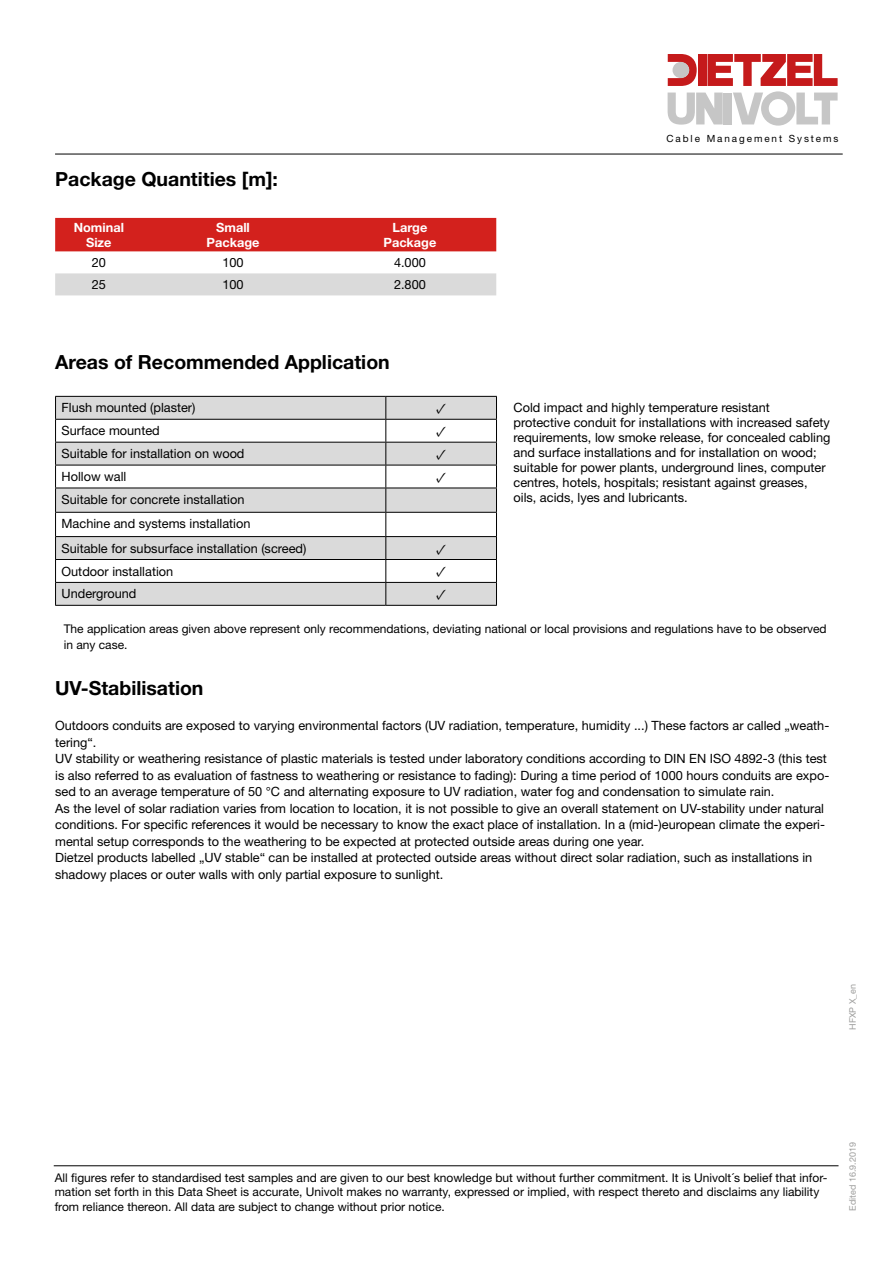
<style>
.page{position:relative;width:893px;height:1263px;background:#fff}
.page>*{position:absolute;margin:0;border:0;box-sizing:border-box;transform-origin:0 0}
.t1{font:700 19.5px "Helvetica Neue";color:#000}
.t2{font:15px "Minion Pro";color:#000}
.t3{font:12.75px/16.5px "Helvetica Neue";color:#000}
.t4{font:700 12.75px/15px "Helvetica Neue";color:#fff;text-align:center}
.t5{font:12px/14.4px "Helvetica Neue";color:#000}
.t6{font:9.9px "Helvetica Neue";letter-spacing:.195em;color:#000}
.t7{font:9px "Helvetica Neue";color:#9d9d9c}
</style>
<div class="page">
<hr style="left:54px;top:1165px;width:784px;height:1px;background:#000">
<hr style="left:55px;top:154px;width:788px;height:1px;background:#000">
<svg style="left:668px;top:54px;width:170px;height:72px"></svg>
<div style="left:55px;top:218px;width:441px;height:33px;background:#d3211d"></div>
<div style="left:55px;top:273px;width:441px;height:22px;background:#dadada"></div>
<svg style="left:56px;top:397px;width:440px;height:208px;fill:#dadada"></svg>
<hr style="left:55px;top:396px;width:331px;height:1px;background:#000">
<hr style="left:386px;top:396px;width:111px;height:1px;background:#000">
<hr style="left:55px;top:419px;width:331px;height:1px;background:#000">
<hr style="left:386px;top:419px;width:111px;height:1px;background:#000">
<hr style="left:55px;top:442px;width:331px;height:1px;background:#000">
<hr style="left:386px;top:442px;width:111px;height:1px;background:#000">
<hr style="left:55px;top:465px;width:331px;height:1px;background:#000">
<hr style="left:386px;top:465px;width:111px;height:1px;background:#000">
<hr style="left:55px;top:488px;width:331px;height:1px;background:#000">
<hr style="left:386px;top:488px;width:111px;height:1px;background:#000">
<hr style="left:55px;top:512px;width:331px;height:1px;background:#000">
<hr style="left:386px;top:512px;width:111px;height:1px;background:#000">
<hr style="left:55px;top:536px;width:331px;height:1px;background:#000">
<hr style="left:386px;top:536px;width:111px;height:1px;background:#000">
<hr style="left:55px;top:559px;width:331px;height:1px;background:#000">
<hr style="left:386px;top:559px;width:111px;height:1px;background:#000">
<hr style="left:55px;top:582px;width:331px;height:1px;background:#000">
<svg style="left:55px;top:397px;width:1px;height:208px"></svg>
<hr style="left:386px;top:582px;width:111px;height:1px;background:#000">
<svg style="left:385px;top:397px;width:1px;height:208px"></svg>
<hr style="left:55px;top:605px;width:331px;height:1px;background:#000">
<hr style="left:386px;top:605px;width:111px;height:1px;background:#000">
<svg style="left:496px;top:397px;width:1px;height:208px"></svg>
<h1 class="t1" style="left:55px;top:167px;width:224px">Package Quantities [m]:</h1>
<p class="t4" style="left:74px;top:220px;width:52px">Nominal<br>Size</p>
<p class="t4" style="left:207px;top:220px;width:54px">Small<br>Package</p>
<p class="t4" style="left:383px;top:220px;width:54px">Large<br>Package</p>
<p class="t3" style="left:92px;top:254px;width:16px">20</p>
<p class="t3" style="left:222px;top:254px;width:23px">100</p>
<p class="t3" style="left:394px;top:254px;width:33px">4.000</p>
<p class="t3" style="left:92px;top:276px;width:16px">25</p>
<p class="t3" style="left:222px;top:276px;width:23px">100</p>
<p class="t3" style="left:394px;top:276px;width:33px">2.800</p>
<p class="t6" style="left:666px;top:132px;width:174px">Cable Management Systems</p>
<h1 class="t1" style="left:55px;top:350px;width:336px">Areas of Recommended Application</h1>
<p class="t3" style="left:62px;top:399px;width:135px">Flush mounted (plaster)</p>
<p class="t2" style="left:436px;top:398px;width:12px">✓</p>
<p class="t3" style="left:513px;top:400px;width:318px;line-height:15px">Cold impact and highly temperature resistant<br>protective conduit for installations with increased safety requirements, low smoke release, for concealed cabling and surface installations and for installation on wood; suitable for power plants, underground lines, computer centres, hotels, hospitals; resistant against greases, oils, acids, lyes and lubricants.</p>
<p class="t3" style="left:62px;top:422px;width:100px">Surface mounted</p>
<p class="t2" style="left:436px;top:421px;width:12px">✓</p>
<p class="t3" style="left:62px;top:445px;width:184px">Suitable for installation on wood</p>
<p class="t2" style="left:436px;top:444px;width:12px">✓</p>
<p class="t3" style="left:62px;top:468px;width:66px">Hollow wall</p>
<p class="t2" style="left:436px;top:467px;width:12px">✓</p>
<p class="t3" style="left:62px;top:487px;width:246px;line-height:24.3px">Suitable for concrete installation<br>Machine and systems installation<br>Suitable for subsurface installation (screed)</p>
<p class="t2" style="left:436px;top:539px;width:12px">✓</p>
<p class="t3" style="left:62px;top:562px;width:113px">Outdoor installation</p>
<p class="t2" style="left:436px;top:562px;width:12px">✓</p>
<p class="t3" style="left:62px;top:585px;width:76px">Underground</p>
<p class="t2" style="left:436px;top:584px;width:12px">✓</p>
<p class="t5" style="left:64px;top:620px;width:764px;line-height:16.5px">The application areas given above represent only recommendations, deviating national or local provisions and regulations have to be observed in any case.</p>
<h1 class="t1" style="left:55px;top:676px;width:150px">UV-Stabilisation</h1>
<p class="t3" style="left:55px;top:717px;width:776px">Outdoors conduits are exposed to varying environmental factors (UV radiation, temperature, humidity ...) These factors ar called „weath&shy;tering“.<br>UV stability or weathering resistance of plastic materials is tested under laboratory conditions according to DIN EN ISO 4892-3 (this test is also referred to as evaluation of fastness to weathering or resistance to fading): During a time period of 1000 hours conduits are expo&shy;sed to an average temperature of 50 °C and alternating exposure to UV radiation, water fog and condensation to simulate rain.<br>As the level of solar radiation varies from location to location, it is not possible to give an overall statement on UV-stability under natural conditions. For specific references it would be necessary to know the exact place of installation. In a (mid-)european climate the experi&shy;mental setup corresponds to the weathering to be expected at protected outside areas during one year.<br>Dietzel products labelled „UV stable“ can be installed at protected outside areas without direct solar radiation, such as installations in shadowy places or outer walls with only partial exposure to sunlight.</p>
<p class="t7" style="left:847px;top:1030px;width:47px;rotate:-90deg">HFXP X_en</p>
<p class="t5" style="left:55px;top:1170px;width:774px">All figures refer to standardised test samples and are given to our best knowledge but without further commitment. It is Univolt´s belief that infor&shy;mation set forth in this Data Sheet is accurate, Univolt makes no warranty, expressed or implied, with respect thereto and disclaims any liability from reliance thereon. All data are subject to change without prior notice.</p>
<p class="t7" style="left:847px;top:1210px;width:70px;rotate:-90deg">Edited 16.9.2019</p>
</div>
